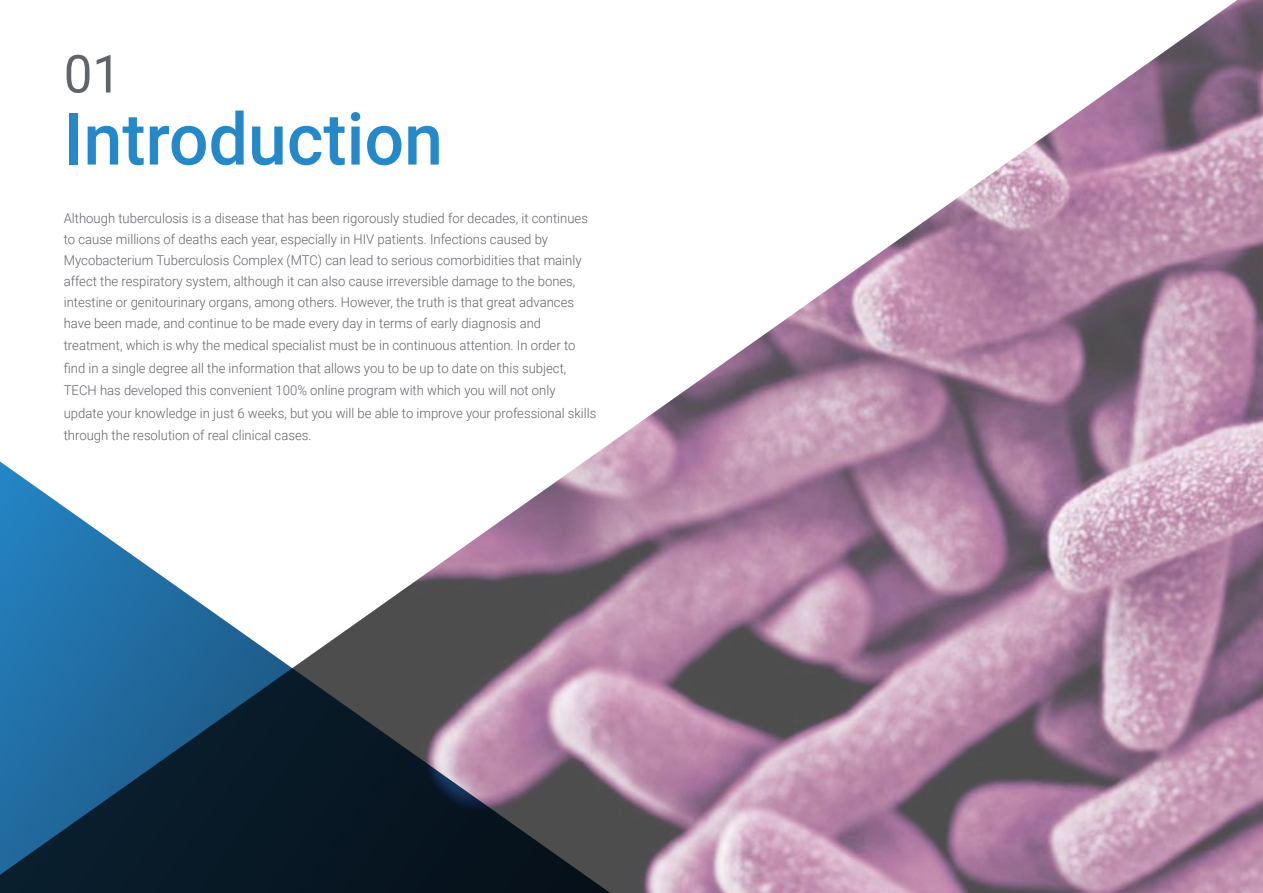
<style>
.page{position:relative;width:1263px;height:893px;background:#fff}
.page>*{position:absolute;margin:0;border:0;box-sizing:border-box;transform-origin:0 0}
.t1{font:500 72px "Roboto";color:#2488c9}
.t2{font:52.5px "Roboto";color:#61646a}
.t3{font:300 13.5px/21px "Roboto";color:#61646a}
</style>
<div class="page">
<img style="left:607px;top:0;width:656px;height:893px">
<svg style="left:0;top:446px;width:640px;height:447px"></svg>
<h2 class="t2" style="left:64px;top:37px;width:59px">01</h2>
<h1 class="t1" style="left:64px;top:89px;width:381px">Introduction</h1>
<p class="t3" style="left:64px;top:207px;width:526px">Although tuberculosis is a disease that has been rigorously studied for decades, it continues to cause millions of deaths each year, especially in HIV patients. Infections caused by Mycobacterium Tuberculosis Complex (MTC) can lead to serious comorbidities that mainly affect the respiratory system, although it can also cause irreversible damage to the bones, intestine or genitourinary organs, among others. However, the truth is that great advances have been made, and continue to be made every day in terms of early diagnosis and</p>
<p class="t3" style="left:64px;top:334px;width:534px;line-height:22.5px">treatment, which is why the medical specialist must be in continuous attention. In order to find in a single degree all the information that allows you to be up to date on this subject, TECH has developed this convenient 100% online program with which you will not only update your knowledge in just 6 weeks, but you will be able to improve your professional skills through the resolution of real clinical cases.</p>
</div>
